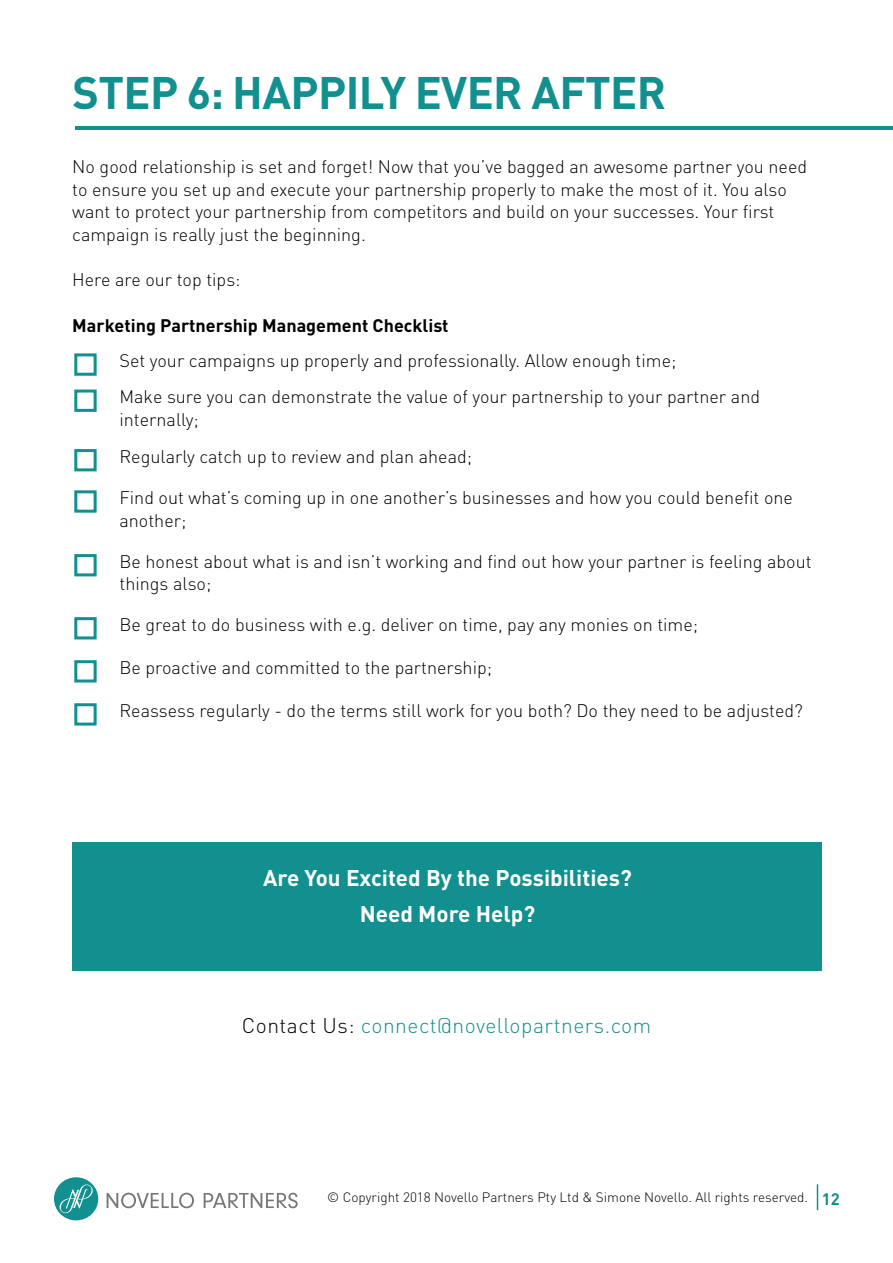
<style>
.page{position:relative;width:893px;height:1263px;background:#fff}
.page>*{position:absolute;margin:0;border:0;box-sizing:border-box;transform-origin:0 0}
.t1{font:700 45px "DIN Pro";letter-spacing:-.015em;color:#128f8f}
.t2{font:700 22.5px/36px "DIN Pro";color:#fff;text-align:center}
.t3{font:300 21px "DIN Pro";letter-spacing:.025em;color:#128f8f}
.t4{font:300 18px/22.5px "DIN Pro";color:#000}
.t5{font:700 18px "DIN Pro";color:#000}
.t6{font:300 13.5px "DIN Pro";color:#000}
.s1{color:#000}
.s2{font-weight:700;font-size:16.5px;color:#128f8f}
</style>
<div class="page">
<svg style="left:107px;top:1193px;width:87px;height:15px"></svg>
<svg style="left:204px;top:1193px;width:94px;height:15px"></svg>
<div style="left:54px;top:1177px;width:44px;height:43px;background:#128f8f;border-radius:50%"></div>
<svg style="left:59px;top:1184px;width:34px;height:29px"></svg>
<svg style="left:817px;top:1184px;width:1px;height:26px"></svg>
<hr style="left:75px;top:127px;width:818px;height:3px;background:#128f8f">
<div style="left:72px;top:842px;width:750px;height:128px;background:#128f8f"></div>
<div style="left:74px;top:353px;width:23px;height:23px;border:3px solid #128f8f"></div>
<div style="left:74px;top:449px;width:23px;height:22px;border:3px solid #128f8f"></div>
<div style="left:74px;top:617px;width:23px;height:22px;border:3px solid #128f8f"></div>
<div style="left:74px;top:660px;width:23px;height:22px;border:3px solid #128f8f"></div>
<div style="left:74px;top:703px;width:23px;height:22px;border:3px solid #128f8f"></div>
<div style="left:74px;top:390px;width:23px;height:22px;border:3px solid #128f8f"></div>
<div style="left:74px;top:490px;width:23px;height:23px;border:3px solid #128f8f"></div>
<div style="left:74px;top:554px;width:23px;height:22px;border:3px solid #128f8f"></div>
<h1 class="t1" style="left:73px;top:62px;width:595px">STEP 6: HAPPILY EVER AFTER</h1>
<p class="t4" style="left:72px;top:155px;width:736px">No good relationship is set and forget! Now that you’ve bagged an awesome partner you need to ensure you set up and execute your partnership properly to make the most of it. You also want to protect your partnership from competitors and build on your successes. Your first campaign is really just the beginning.</p>
<p class="t4" style="left:72px;top:267px;width:170px">Here are our top tips:</p>
<p class="t5" style="left:72px;top:313px;width:378px">Marketing Partnership Management Checklist</p>
<p class="t4" style="left:119px;top:349px;width:558px">Set your campaigns up properly and professionally. Allow enough time;</p>
<p class="t4" style="left:119px;top:385px;width:642px">Make sure you can demonstrate the value of your partnership to your partner and internally;</p>
<p class="t4" style="left:119px;top:444px;width:354px">Regularly catch up to review and plan ahead;</p>
<p class="t4" style="left:119px;top:486px;width:675px">Find out what’s coming up in one another’s businesses and how you could benefit one another;</p>
<p class="t4" style="left:119px;top:549px;width:694px">Be honest about what is and isn’t working and find out how your partner is feeling about things also;</p>
<p class="t4" style="left:119px;top:612px;width:580px">Be great to do business with e.g. deliver on time, pay any monies on time;</p>
<p class="t4" style="left:119px;top:655px;width:374px">Be proactive and committed to the partnership;</p>
<p class="t4" style="left:119px;top:698px;width:685px">Reassess regularly - do the terms still work for you both? Do they need to be adjusted?</p>
<p class="t2" style="left:263px;top:859px;width:370px">Are You Excited By the Possibilities?<br>Need More Help?</p>
<p class="t3" style="left:242px;top:1011px;width:411px"><span class="s1">Contact Us:</span> connect@novellopartners.com</p>
<p class="t6" style="left:327px;top:1188px;width:514px">© Copyright 2018 Novello Partners Pty Ltd &amp; Simone Novello. All rights reserved. <span class="s2">12</span></p>
</div>
